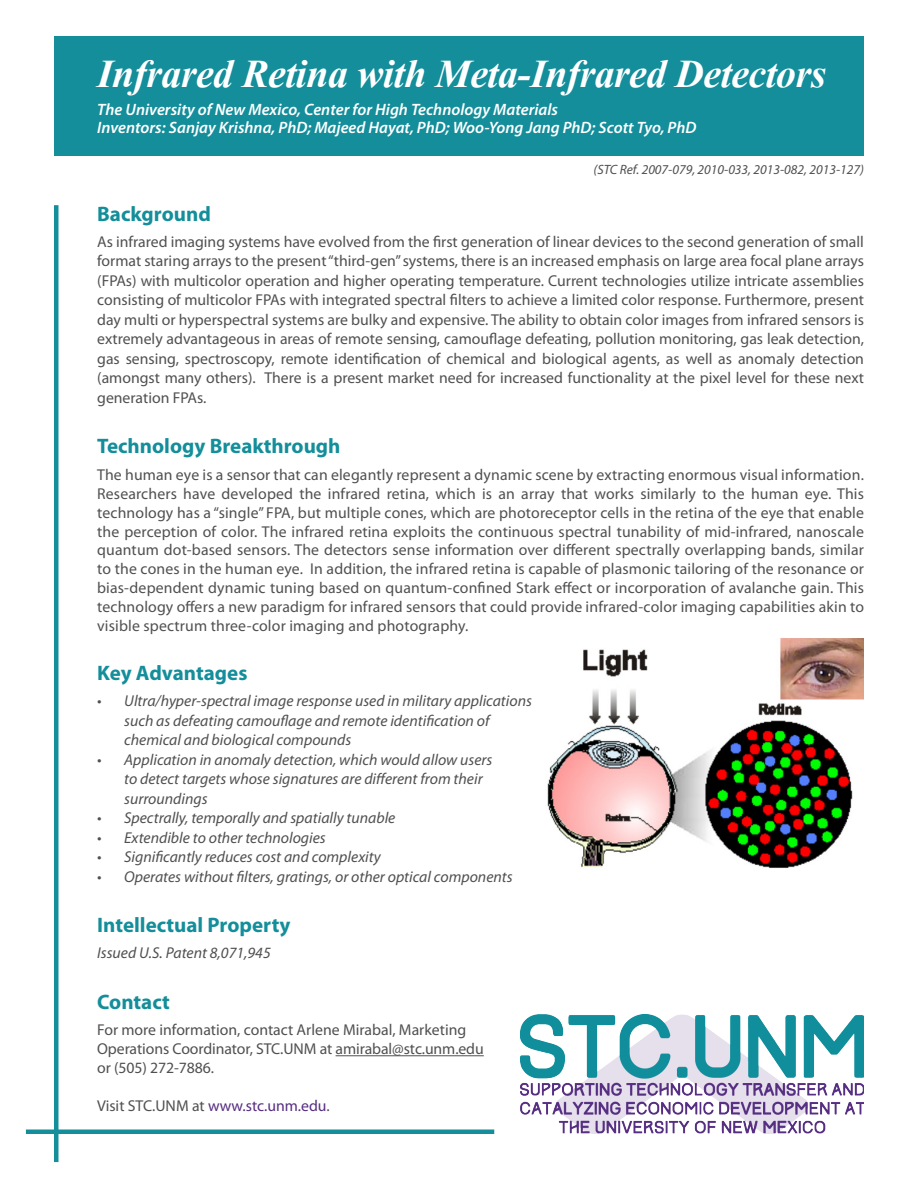
<style>
.page{position:relative;width:918px;height:1188px;background:#fff}
.page>*{position:absolute;margin:0;border:0;box-sizing:border-box;transform-origin:0 0}
.t1{font:700 49.5px "Vijaya";letter-spacing:-.01em;color:#fff}
.t2{font:700 21px "Myriad Pro";color:#138e9a}
.t3{font:italic 600 16.5px "Myriad Pro";color:#fff}
.t4{font:15.75px/18.9px "Myriad Pro";color:#505052;text-align:justify}
.t5{font:italic 15.75px/19.5px "Myriad Pro";color:#505052}
.t6{font:italic 13.5px "Myriad Pro";color:#505052}
.s1{color:#562d81}
</style>
<div class="page">
<div style="left:54px;top:37px;width:810px;height:119px;background:#138e9a"></div>
<hr style="left:54px;top:205px;width:4px;height:957px;background:#138e9a">
<img style="left:521px;top:1014px;width:343px;height:120px">
<hr style="left:26px;top:1130px;width:468px;height:4px;background:#138e9a">
<hr style="left:336px;top:1055px;width:148px;height:1px;background:#505052">
<img style="left:547px;top:639px;width:317px;height:229px">
<p class="t1" style="left:97px;top:34px;width:730px">Infrared Retina with Meta-Infrared Detectors</p>
<p class="t3" style="left:97px;top:99px;width:462px">The University of New Mexico, Center for High Technology Materials</p>
<p class="t3" style="left:97px;top:117px;width:601px">Inventors: Sanjay Krishna, PhD; Majeed Hayat, PhD; Woo-Yong Jang PhD; Scott Tyo, PhD</p>
<p class="t6" style="left:594px;top:161px;width:272px">(STC Ref. 2007-079, 2010-033, 2013-082, 2013-127)</p>
<p class="t2" style="left:97px;top:200px;width:115px">Background</p>
<p class="t4" style="left:97px;top:231px;width:768px;line-height:19.5px">As infrared imaging systems have evolved from the first generation of linear devices to the second generation of small format staring arrays to the present “third-gen” systems, there is an increased emphasis on large area focal plane arrays (FPAs) with multicolor operation and higher operating temperature. Current technologies utilize intricate assemblies consisting of multicolor FPAs with integrated spectral filters to achieve a limited color response. Furthermore, present day multi or hyperspectral systems are bulky and expensive. The ability to obtain color images from infrared sensors is extremely advantageous in areas of remote sensing, camouflage defeating, pollution monitoring, gas leak detection, gas sensing, spectroscopy, remote identification of chemical and biological agents, as well as anomaly detection (amongst many others). There is a present market need for increased functionality at the pixel level for these next generation FPAs.</p>
<p class="t2" style="left:97px;top:433px;width:245px">Technology Breakthrough</p>
<p class="t4" style="left:97px;top:465px;width:768px">The human eye is a sensor that can elegantly represent a dynamic scene by extracting enormous visual information.<br>Researchers have developed the infrared retina, which is an array that works similarly to the human eye. This technology has a “single” FPA, but multiple cones, which are photoreceptor cells in the retina of the eye that enable the perception of color. The infrared retina exploits the continuous spectral tunability of mid-infrared, nanoscale quantum dot-based sensors. The detectors sense information over different spectrally overlapping bands, similar to the cones in the human eye. In addition, the infrared retina is capable of plasmonic tailoring of the resonance or bias-dependent dynamic tuning based on quantum-confined Stark effect or incorporation of avalanche gain. This technology offers a new paradigm for infrared sensors that could provide infrared-color imaging capabilities akin to visible spectrum three-color imaging and photography.</p>
<p class="t2" style="left:97px;top:659px;width:152px">Key Advantages</p>
<p class="t5" style="left:124px;top:691px;width:409px;text-indent:-27px">• Ultra/hyper-spectral image response used in military applications such as defeating camouflage and remote identification of chemical and biological compounds</p>
<p class="t5" style="left:124px;top:749px;width:370px;text-indent:-27px">• Application in anomaly detection, which would allow users to detect targets whose signatures are different from their surroundings</p>
<p class="t5" style="left:97px;top:808px;width:300px">• Spectrally, temporally and spatially tunable</p>
<p class="t5" style="left:97px;top:827px;width:230px">• Extendible to other technologies</p>
<p class="t5" style="left:97px;top:847px;width:285px">• Significantly reduces cost and complexity</p>
<p class="t5" style="left:97px;top:866px;width:417px">• Operates without filters, gratings, or other optical components</p>
<p class="t2" style="left:97px;top:912px;width:195px">Intellectual Property</p>
<p class="t5" style="left:97px;top:943px;width:175px">Issued U.S. Patent 8,071,945</p>
<p class="t2" style="left:97px;top:988px;width:74px">Contact</p>
<p class="t4" style="left:97px;top:1020px;width:388px;text-align:left">For more information, contact Arlene Mirabal, Marketing<br>Operations Coordinator, STC.UNM at amirabal@stc.unm.edu or (505) 272-7886.</p>
<p class="t4" style="left:97px;top:1096px;width:234px">Visit STC.UNM at <span class="s1">www.stc.unm.edu</span>.</p>
</div>
